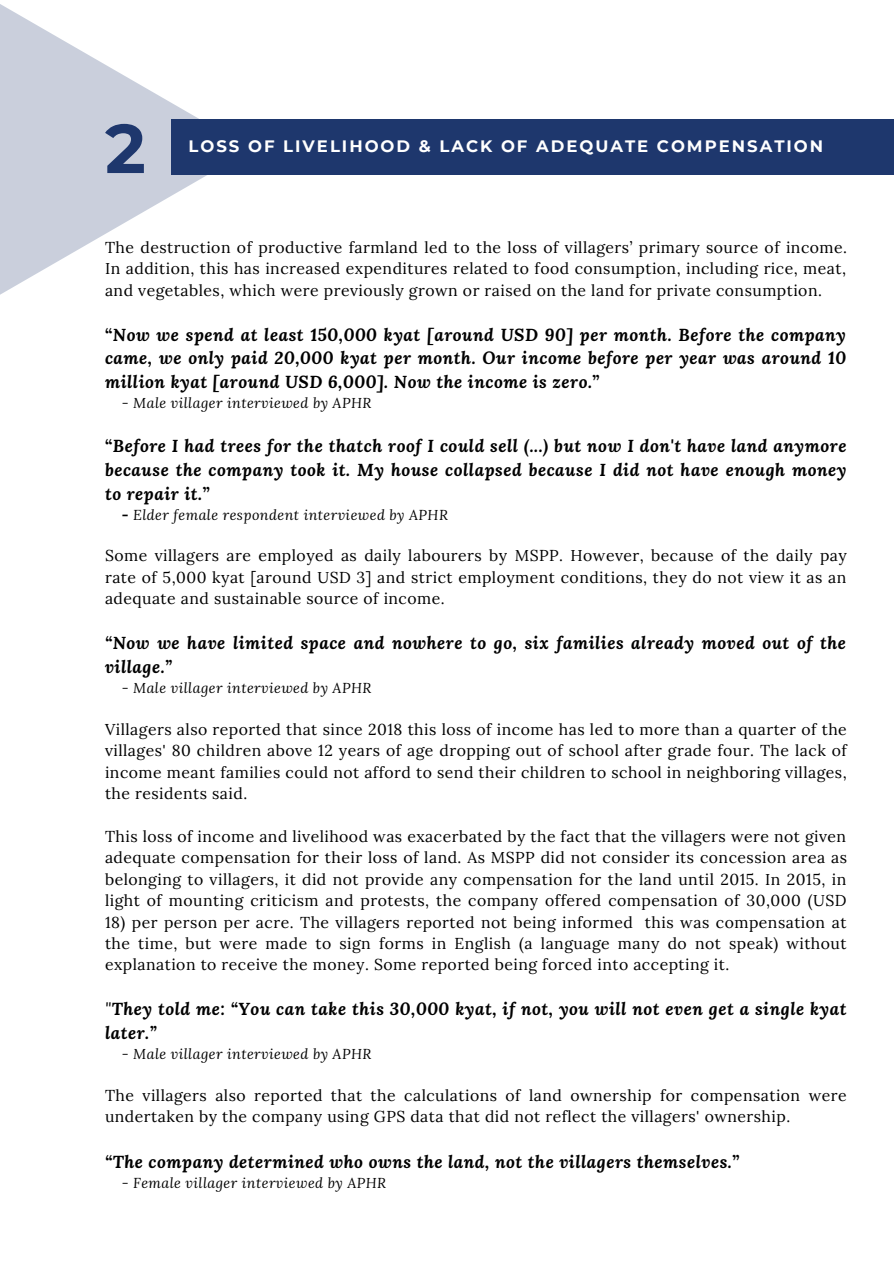
<style>
.page{position:relative;width:894px;height:1264px;background:#fff}
.page>*{position:absolute;margin:0;border:0;box-sizing:border-box;transform-origin:0 0}
.t1{font:700 69px "Montserrat";color:#1e376d}
.t2{font:italic 700 17.25px/23.7px "Lora";letter-spacing:.03em;color:#000;text-align:justify}
.t3{font:700 16.5px "Montserrat";letter-spacing:.12em;color:#fff}
.t4{font:15.75px/21.5px "Lora";letter-spacing:.03em;color:#000;text-align:justify}
.t5{font:italic 14.25px "Lora";letter-spacing:.03em;color:#000}
.s1{font-style:normal}
.s2{font-weight:700}
.s3{font-weight:400}
</style>
<div class="page">
<svg style="left:0;top:4px;width:252px;height:291px"></svg>
<div style="left:171px;top:119px;width:722px;height:55px;background:#1e376d"></div>
<p class="t1" style="left:105px;top:106px;width:42px">2</p>
<p class="t3" style="left:188px;top:136px;width:636px">LOSS OF LIVELIHOOD &amp; LACK OF ADEQUATE COMPENSATION</p>
<p class="t4" style="left:105px;top:236px;width:743px">The destruction of productive farmland led to the loss of villagers’ primary source of income.<br>In addition, this has increased expenditures related to food consumption, including rice, meat, and vegetables, which were previously grown or raised on the land for private consumption.</p>
<p class="t2" style="left:105px;top:322px;width:742px"><span class="s1">“</span>Now we spend at least 150,000 kyat [around USD 90] per month. Before the company came, we only paid 20,000 kyat per month. Our income before per year was around 10 million kyat [around USD 6,000]. Now the income is zero.<span class="s1">”</span></p>
<p class="t5" style="left:122px;top:393px;width:251px">- Male villager interviewed by APHR</p>
<p class="t2" style="left:105px;top:434px;width:742px"><span class="s1">“</span>Before I had trees for the thatch roof I could sell (...) but now I don't have land anymore because the company took it. My house collapsed because I did not have enough money to repair it.<span class="s1">”</span></p>
<p class="t5" style="left:122px;top:505px;width:327px"><span class="s2">-</span> Elder female respondent interviewed by APHR</p>
<p class="t4" style="left:105px;top:545px;width:743px">Some villagers are employed as daily labourers by MSPP. However, because of the daily pay rate of 5,000 kyat [around USD 3] and strict employment conditions, they do not view it as an adequate and sustainable source of income.</p>
<p class="t2" style="left:105px;top:631px;width:742px">“Now we have limited space and nowhere to go, six families already moved out of the village.”</p>
<p class="t5" style="left:122px;top:678px;width:251px">- Male villager interviewed by APHR</p>
<p class="t4" style="left:105px;top:718px;width:743px">Villagers also reported that since 2018 this loss of income has led to more than a quarter of the villages' 80 children above 12 years of age dropping out of school after grade four. The lack of income meant families could not afford to send their children to school in neighboring villages, the residents said.</p>
<p class="t4" style="left:105px;top:825px;width:743px">This loss of income and livelihood was exacerbated by the fact that the villagers were not given adequate compensation for their loss of land. As MSPP did not consider its concession area as belonging to villagers, it did not provide any compensation for the land until 2015. In 2015, in light of mounting criticism and protests, the company offered compensation of 30,000 (USD</p>
<p class="t4" style="left:105px;top:911px;width:742px">18) per person per acre. The villagers reported not being informed this was compensation at the time, but were made to sign forms in English (a language many do not speak) without explanation to receive the money. Some reported being forced into accepting it.</p>
<p class="t2" style="left:105px;top:997px;width:742px"><span class="s3">"</span>They told me: “You can take this 30,000 kyat, if not, you will not even get a single kyat later.”</p>
<p class="t5" style="left:122px;top:1044px;width:251px">- Male villager interviewed by APHR</p>
<p class="t4" style="left:105px;top:1084px;width:743px">The villagers also reported that the calculations of land ownership for compensation were undertaken by the company using GPS data that did not reflect the villagers' ownership.</p>
<p class="t2" style="left:105px;top:1149px;width:635px">“The company determined who owns the land, not the villagers themselves.<span class="s1">”</span></p>
<p class="t5" style="left:122px;top:1173px;width:266px">- Female villager interviewed by APHR</p>
</div>
